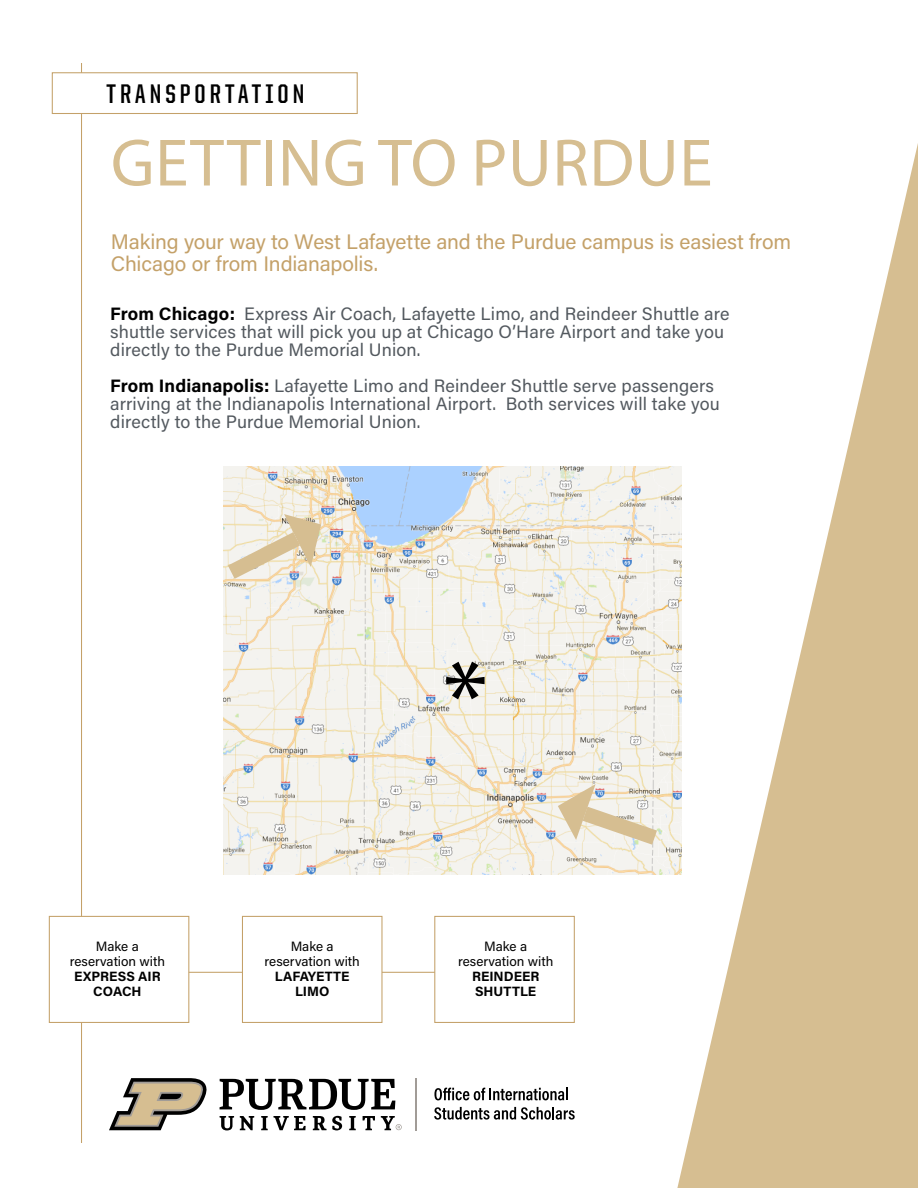
<style>
.page{position:relative;width:918px;height:1188px;background:#fff}
.page>*{position:absolute;margin:0;border:0;box-sizing:border-box;transform-origin:0 0}
.t1{font:108px "Myriad Pro";color:#000}
.t2{font:67.5px "Myriad Pro";letter-spacing:.01em;color:#d6be91}
.t3{font:700 27px "United Sans Cond";letter-spacing:.15em;color:#000}
.t4{font:21px/22.5px "Acumin Pro";letter-spacing:-.01em;color:#c4a169}
.t5{font:18px/18px "Acumin Pro";letter-spacing:.01em;color:#53595f}
.t6{font:13.5px/15px "Acumin Pro";color:#000;text-align:center}
.t7{font:700 13.5px/15px "Acumin Pro";color:#000;text-align:center}
.s1{font-weight:700;color:#000}
</style>
<div class="page">
<img style="left:224px;top:467px;width:453px;height:408px">
<hr style="left:150px;top:972px;width:367px;height:1px;background:#c4a169">
<svg style="left:434px;top:1088px;width:134px;height:12px"></svg>
<svg style="left:434px;top:1107px;width:141px;height:13px"></svg>
<hr style="left:415px;top:1078px;width:1px;height:52px;background:#a19c97">
<svg style="left:220px;top:1116px;width:14px;height:14px"></svg>
<svg style="left:240px;top:1116px;width:14px;height:14px"></svg>
<svg style="left:349px;top:1116px;width:7px;height:14px"></svg>
<svg style="left:261px;top:1116px;width:45px;height:14px"></svg>
<svg style="left:313px;top:1116px;width:29px;height:14px"></svg>
<svg style="left:363px;top:1116px;width:12px;height:14px"></svg>
<svg style="left:220px;top:1079px;width:175px;height:31px"></svg>
<svg style="left:109px;top:1078px;width:98px;height:52px"></svg>
<svg style="left:381px;top:1116px;width:21px;height:14px"></svg>
<svg style="left:677px;top:143px;width:241px;height:1045px"></svg>
<hr style="left:81px;top:63px;width:1px;height:1080px;background:#c4a169">
<div style="left:52px;top:72px;width:306px;height:42px;background:#fff;border:1px solid #c4a169"></div>
<div style="left:49px;top:916px;width:140px;height:107px;background:#fff;border:1px solid #c4a169"></div>
<div style="left:242px;top:916px;width:140px;height:107px;background:#fff;border:1px solid #c4a169"></div>
<div style="left:434px;top:916px;width:141px;height:107px;background:#fff;border:1px solid #c4a169"></div>
<svg style="left:228px;top:514px;width:93px;height:65px"></svg>
<svg style="left:558px;top:784px;width:99px;height:61px"></svg>
<h3 class="t3" style="left:107px;top:80px;width:199px">TRANSPORTATION</h3>
<h2 class="t2" style="left:111px;top:121px;width:603px">GETTING TO PURDUE</h2>
<p class="t4" style="left:111px;top:229px;width:682px">Making your way to West Lafayette and the Purdue campus is easiest from<br>Chicago or from Indianapolis.</p>
<p class="t5" style="left:110px;top:304px;width:621px"><span class="s1">From Chicago:</span> Express Air Coach, Lafayette Limo, and Reindeer Shuttle are shuttle services that will pick you up at Chicago O’Hare Airport and take you directly to the Purdue Memorial Union.</p>
<p class="t5" style="left:110px;top:376px;width:611px"><span class="s1">From Indianapolis:</span> Lafayette Limo and Reindeer Shuttle serve passengers arriving at the Indianapolis International Airport. Both services will take you directly to the Purdue Memorial Union.</p>
<p class="t6" style="left:70px;top:938px;width:97px">Make a reservation with</p>
<p class="t7" style="left:74px;top:968px;width:88px">EXPRESS AIR<br>COACH</p>
<h1 class="t1" style="left:443px;top:633px;width:46px">*</h1>
<p class="t6" style="left:265px;top:938px;width:97px">Make a reservation with</p>
<p class="t7" style="left:275px;top:968px;width:76px">LAFAYETTE<br>LIMO</p>
<p class="t6" style="left:458px;top:938px;width:97px">Make a reservation with</p>
<p class="t7" style="left:472px;top:968px;width:69px;text-align:left">REINDEER<br>SHUTTLE</p>
</div>
